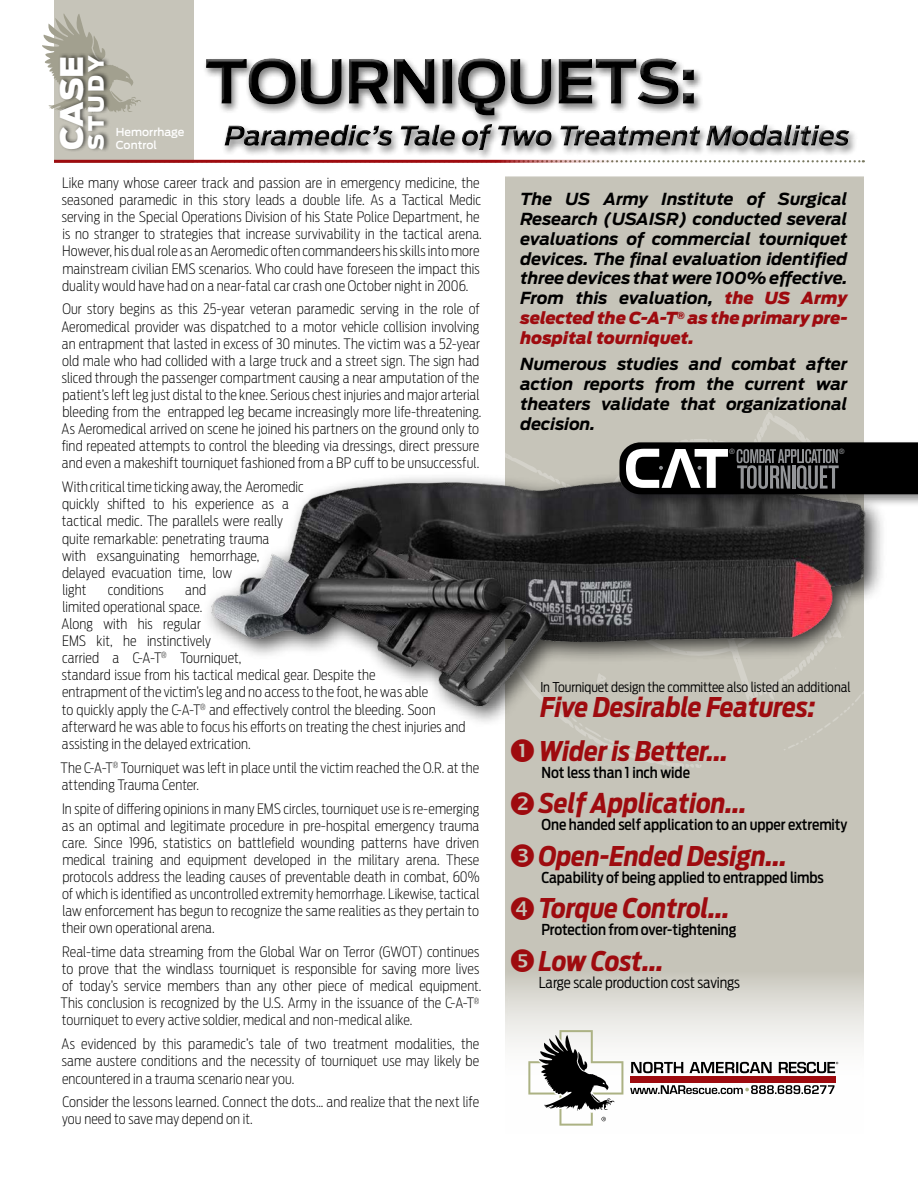
<style>
.page{position:relative;width:918px;height:1188px;background:#fff}
.page>*{position:absolute;margin:0;border:0;box-sizing:border-box;transform-origin:0 0}
.t1{font:900 30.9px "Antenna";color:#fff}
.t2{font:italic 700 27px/44.1px "Antenna Cond";color:#9e0b0f}
.t3{font:900 21px "Antenna";letter-spacing:.15em;color:#fff}
.t4{font:italic 700 16.5px/19.8px "Antenna";color:#000;text-align:justify}
.t5{font:500 15px "Antenna Cond";letter-spacing:-.005em;color:#000}
.t6{font:300 15px "Antenna Cond";letter-spacing:-.005em;color:#000}
.t7{font:200 14.25px/17.1px "Antenna Cond";letter-spacing:.005em;color:#000}
.t8{font:300 13.5px "Antenna Cond";letter-spacing:-.005em;color:#000}
.t9{font:500 10.95px "Antenna";color:#fff}
.t10{font:7.35px "Eurostile Extended Two";color:#939598}
.s1{font-weight:900;color:#9e0b0f}
</style>
<div class="page">
<svg style="left:505px;top:177px;width:359px;height:918px;background:#cbc9c0"></svg>
<div style="left:54px;top:0;width:140px;height:163px;background:#c6c4b9"></div>
<svg style="left:648px;top:160px;width:216px;height:2px"></svg>
<hr style="left:54px;top:160px;width:592px;height:3px;background:#9e0b0f">
<div style="left:202px;top:56px;width:656px;height:105px;background:#000;opacity:.5"></div>
<div style="left:201px;top:56px;width:653px;height:99px;background:#000;opacity:.75"></div>
<svg style="left:42px;top:14px;width:99px;height:98px"></svg>
<div style="left:58px;top:50px;width:53px;height:102px;background:#000;opacity:.59"></div>
<img style="left:208px;top:477px;width:272px;height:235px">
<div style="left:630px;top:1077px;width:206px;height:6px;background:#9e0b0f"></div>
<svg style="left:630px;top:1085px;width:204px;height:9px"></svg>
<svg style="left:528px;top:1030px;width:95px;height:96px"></svg>
<svg style="left:631px;top:1062px;width:207px;height:11px"></svg>
<svg style="left:480px;top:396px;width:438px;height:372px;background:#8b8884"></svg>
<svg style="left:511px;top:792px;width:23px;height:23px"></svg>
<svg style="left:511px;top:844px;width:23px;height:23px"></svg>
<svg style="left:511px;top:897px;width:23px;height:23px"></svg>
<svg style="left:511px;top:949px;width:23px;height:23px"></svg>
<h1 class="t1" style="left:54px;top:150px;width:96px;rotate:-90deg">CASE</h1>
<h3 class="t3" style="left:84px;top:150px;width:96px;rotate:-90deg">STUDY</h3>
<p class="t9" style="left:116px;top:125px;width:70px">Hemorrhage</p>
<p class="t9" style="left:116px;top:138px;width:43px">Control</p>
<p class="t7" style="left:62px;top:174px;width:422px">Like many whose career track and passion are in emergency medicine, the seasoned paramedic in this story leads a double life. As a Tactical Medic serving in the Special Operations Division of his State Police Department, he is no stranger to strategies that increase survivability in the tactical arena.<br>However, his dual role as an Aeromedic often commandeers his skills into more mainstream civilian EMS scenarios. Who could have foreseen the impact this duality would have had on a near-fatal car crash one October night in 2006.</p>
<p class="t7" style="left:61px;top:301px;width:422px">Our story begins as this 25-year veteran paramedic serving in the role of Aeromedical provider was dispatched to a motor vehicle collision involving an entrapment that lasted in excess of 30 minutes. The victim was a 52-year old male who had collided with a large truck and a street sign. The sign had sliced through the passenger compartment causing a near amputation of the patient’s left leg just distal to the knee. Serious chest injuries and major arterial bleeding from the entrapped leg became increasingly more life-threatening.<br>As Aeromedical arrived on scene he joined his partners on the ground only to find repeated attempts to control the bleeding via dressings, direct pressure and even a makeshift tourniquet fashioned from a BP cuff to be unsuccessful.</p>
<p class="t7" style="left:62px;top:479px;width:244px">With critical time ticking away, the Aeromedic quickly shifted to his experience as a tactical medic. The parallels were really quite remarkable: penetrating trauma<br>with exsanguinating hemorrhage, delayed evacuation time, low<br>light</p>
<p class="t7" style="left:61px;top:581px;width:406px;text-indent:124px">and<br>limited operational space.<br>Along with his regular<br>EMS kit, he instinctively<br>carried a C-A-T<sup>®</sup> Tourniquet,<br>standard issue from his tactical medical gear. Despite the<br>entrapment of the victim’s leg and no access to the foot, he was able<br>to quickly apply the C-A-T<sup>®</sup> and effectively control the bleeding. Soon afterward he was able to focus his efforts on treating the chest injuries and assisting in the delayed extrication.</p>
<p class="t7" style="left:61px;top:759px;width:420px">The C-A-T<sup>®</sup> Tourniquet was left in place until the victim reached the O.R. at the attending Trauma Center.</p>
<p class="t7" style="left:62px;top:800px;width:419px;text-align:justify">In spite of differing opinions in many EMS circles, tourniquet use is re-emerging as an optimal and legitimate procedure in pre-hospital emergency trauma care. Since 1996, statistics on battlefield wounding patterns have driven medical training and equipment developed in the military arena. These protocols address the leading causes of preventable death in combat, 60% of which is identified as uncontrolled extremity hemorrhage. Likewise, tactical law enforcement has begun to recognize the same realities as they pertain to their own operational arena.</p>
<p class="t7" style="left:61px;top:943px;width:422px">Real-time data streaming from the Global War on Terror (GWOT) continues to prove that the windlass tourniquet is responsible for saving more lives of today’s service members than any other piece of medical equipment.<br>This conclusion is recognized by the U.S. Army in the issuance of the C-A-T<sup>® </sup>tourniquet to every active soldier, medical and non-medical alike.</p>
<p class="t7" style="left:61px;top:1036px;width:419px;text-align:justify">As evidenced by this paramedic’s tale of two treatment modalities, the same austere conditions and the necessity of tourniquet use may likely be encountered in a trauma scenario near you.</p>
<p class="t7" style="left:62px;top:1094px;width:419px">Consider the lessons learned. Connect the dots... and realize that the next life you need to save may depend on it.</p>
<p class="t7" style="left:108px;top:581px;width:58px">conditions</p>
<p class="t4" style="left:520px;top:189px;width:329px">The US Army Institute of Surgical Research (USAISR) conducted several evaluations of commercial tourniquet devices. The final evaluation identified three devices that were 100% effective.<br>From this evaluation, <span class="s1">the US Army selected the C-A-T</span><sup>®</sup> <span class="s1">as the primary pre&shy;hospital tourniquet.</span></p>
<p class="t4" style="left:521px;top:355px;width:329px">Numerous studies and combat after action reports from the current war theaters validate that organizational decision.</p>
<p class="t10" style="left:729px;top:446px;width:7px">®</p>
<p class="t10" style="left:839px;top:446px;width:7px">®</p>
<p class="t8" style="left:540px;top:679px;width:312px">In Tourniquet design the committee also listed an additional</p>
<h2 class="t2" style="left:539px;top:685px;width:278px">Five Desirable Features:<br>Wider is Better...</h2>
<p class="t5" style="left:542px;top:763px;width:150px">Not less than 1 inch wide</p>
<h2 class="t2" style="left:539px;top:781px;width:210px">Self Application...</h2>
<p class="t5" style="left:542px;top:816px;width:307px">One handed self application to an upper extremity</p>
<h2 class="t2" style="left:539px;top:834px;width:250px">Open-Ended Design...</h2>
<p class="t5" style="left:542px;top:868px;width:284px">Capability of being applied to entrapped limbs</p>
<h2 class="t2" style="left:539px;top:886px;width:193px">Torque Control...</h2>
<p class="t5" style="left:542px;top:921px;width:196px">Protection from over-tightening</p>
<h2 class="t2" style="left:539px;top:939px;width:127px">Low Cost...</h2>
<p class="t6" style="left:539px;top:973px;width:203px">Large scale production cost savings</p>
</div>
